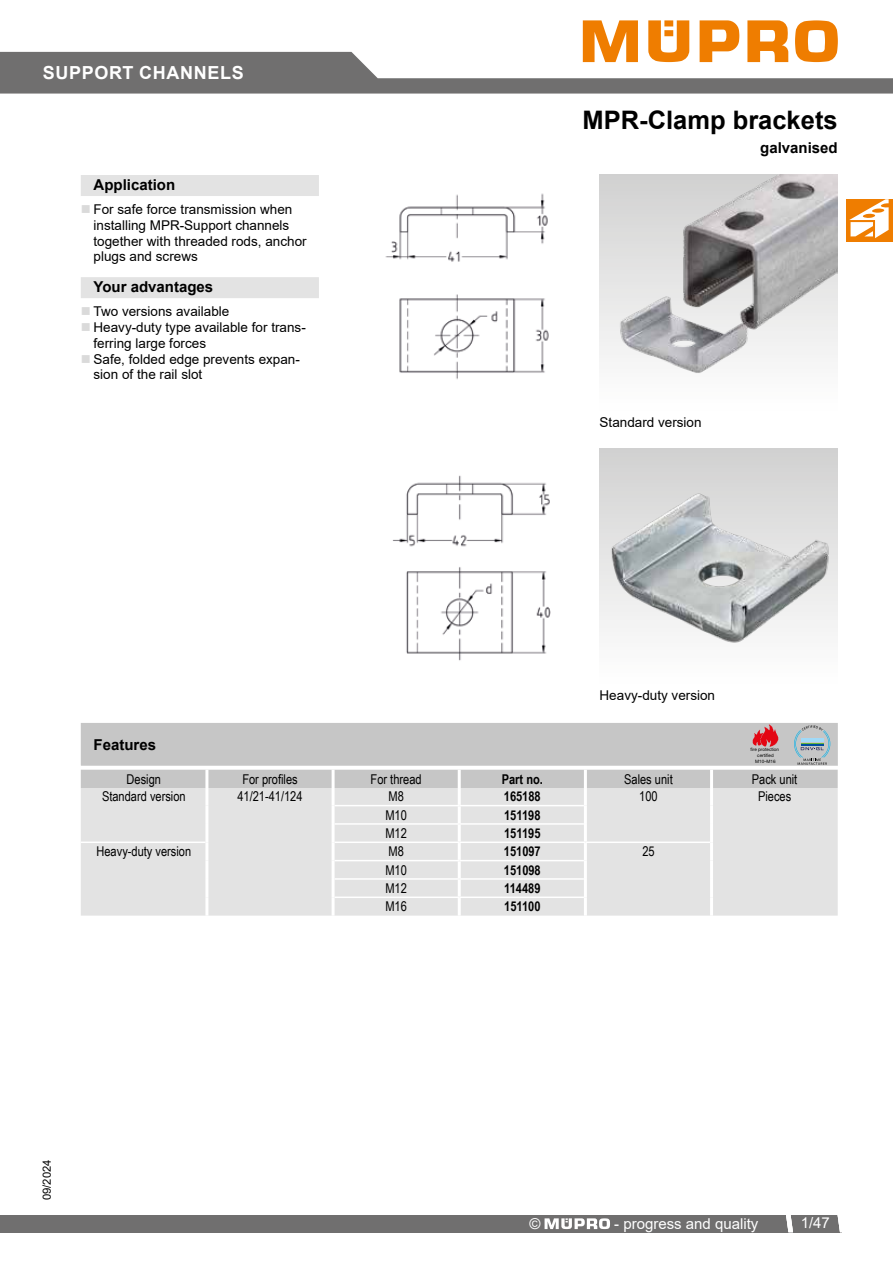
<style>
.page{position:relative;width:893px;height:1263px;background:#fff}
.page>*{position:absolute;margin:0;border:0;box-sizing:border-box;transform-origin:0 0}
.t1{font:700 25.5px "Arial";color:#000}
.t2{font:700 18px "Arial";letter-spacing:.035em;color:#fff}
.t3{font:700 15px "Arial";color:#000}
.t4{font:15px "Arial";color:#fff}
.t5{font:13.5px/15.8px "Arial";color:#000}
.t6{font:13.5px "Arial Narrow";color:#000}
.t7{font:700 13.5px "Arial Narrow";color:#000}
.t8{font:11.25px "Arial";color:#000}
.t9{font:4.65px/6.1px "Helvetica Neue";color:#000;text-align:center}
</style>
<div class="page">
<svg style="left:0;top:20px;width:893px;height:74px"></svg>
<div style="left:0;top:1215px;width:841px;height:17px;background:#706f6f"></div>
<svg style="left:838px;top:1215px;width:3px;height:17px"></svg>
<svg style="left:786px;top:1215px;width:7px;height:17px"></svg>
<svg style="left:545px;top:1218px;width:65px;height:11px"></svg>
<div style="left:81px;top:175px;width:238px;height:21px;background:#e3e3e3"></div>
<div style="left:81px;top:277px;width:238px;height:21px;background:#e3e3e3"></div>
<img style="left:600px;top:175px;width:238px;height:199px">
<img style="left:385px;top:193px;width:164px;height:187px">
<img style="left:600px;top:448px;width:238px;height:195px">
<img style="left:392px;top:475px;width:159px;height:186px">
<svg style="left:81px;top:723px;width:757px;height:65px;background:#c8c8c8"></svg>
<div style="left:81px;top:788px;width:757px;height:128px;background:#e3e3e3"></div>
<hr style="left:205px;top:770px;width:3px;height:18px;background:#fff">
<hr style="left:332px;top:770px;width:3px;height:18px;background:#fff">
<hr style="left:458px;top:770px;width:3px;height:18px;background:#fff">
<hr style="left:584px;top:770px;width:3px;height:18px;background:#fff">
<hr style="left:710px;top:770px;width:3px;height:18px;background:#fff">
<hr style="left:205px;top:788px;width:3px;height:18px;background:#fff">
<hr style="left:332px;top:788px;width:3px;height:18px;background:#fff">
<hr style="left:458px;top:788px;width:3px;height:17px;background:#fff">
<hr style="left:584px;top:788px;width:3px;height:18px;background:#fff">
<hr style="left:710px;top:788px;width:3px;height:18px;background:#fff">
<hr style="left:205px;top:806px;width:3px;height:18px;background:#fff">
<hr style="left:332px;top:806px;width:3px;height:18px;background:#fff">
<hr style="left:458px;top:806px;width:3px;height:17px;background:#fff">
<hr style="left:584px;top:806px;width:3px;height:18px;background:#fff">
<hr style="left:710px;top:806px;width:3px;height:18px;background:#fff">
<hr style="left:205px;top:824px;width:3px;height:18px;background:#fff">
<hr style="left:332px;top:824px;width:3px;height:18px;background:#fff">
<hr style="left:458px;top:825px;width:3px;height:16px;background:#fff">
<hr style="left:584px;top:824px;width:3px;height:17px;background:#fff">
<hr style="left:710px;top:824px;width:3px;height:18px;background:#fff">
<hr style="left:205px;top:842px;width:3px;height:19px;background:#fff">
<hr style="left:332px;top:842px;width:3px;height:19px;background:#fff">
<hr style="left:458px;top:843px;width:3px;height:17px;background:#fff">
<hr style="left:584px;top:843px;width:3px;height:18px;background:#fff">
<hr style="left:710px;top:842px;width:3px;height:19px;background:#fff">
<hr style="left:205px;top:861px;width:3px;height:18px;background:#fff">
<hr style="left:332px;top:861px;width:3px;height:18px;background:#fff">
<hr style="left:458px;top:861px;width:3px;height:17px;background:#fff">
<hr style="left:584px;top:861px;width:3px;height:18px;background:#fff">
<hr style="left:710px;top:861px;width:3px;height:18px;background:#fff">
<hr style="left:205px;top:879px;width:3px;height:18px;background:#fff">
<hr style="left:332px;top:879px;width:3px;height:18px;background:#fff">
<hr style="left:458px;top:880px;width:3px;height:16px;background:#fff">
<hr style="left:584px;top:879px;width:3px;height:18px;background:#fff">
<hr style="left:710px;top:879px;width:3px;height:18px;background:#fff">
<hr style="left:205px;top:897px;width:3px;height:19px;background:#fff">
<hr style="left:332px;top:897px;width:3px;height:19px;background:#fff">
<hr style="left:458px;top:898px;width:3px;height:18px;background:#fff">
<hr style="left:584px;top:897px;width:3px;height:19px;background:#fff">
<hr style="left:710px;top:897px;width:3px;height:19px;background:#fff">
<hr style="left:335px;top:805px;width:124px;height:1px;background:#fff">
<hr style="left:459px;top:805px;width:125px;height:1px;background:#fff">
<hr style="left:335px;top:823px;width:124px;height:2px;background:#fff">
<hr style="left:459px;top:823px;width:125px;height:2px;background:#fff">
<hr style="left:81px;top:841px;width:124px;height:2px;background:#fff">
<hr style="left:335px;top:841px;width:124px;height:2px;background:#fff">
<hr style="left:459px;top:841px;width:126px;height:2px;background:#fff">
<hr style="left:585px;top:841px;width:125px;height:2px;background:#fff">
<hr style="left:335px;top:860px;width:124px;height:1px;background:#fff">
<hr style="left:459px;top:860px;width:125px;height:1px;background:#fff">
<hr style="left:335px;top:878px;width:124px;height:2px;background:#fff">
<hr style="left:459px;top:878px;width:125px;height:2px;background:#fff">
<hr style="left:335px;top:896px;width:124px;height:2px;background:#fff">
<hr style="left:459px;top:896px;width:125px;height:2px;background:#fff">
<div style="left:846px;top:199px;width:47px;height:43px;background:#ef7d00"></div>
<svg style="left:849px;top:199px;width:40px;height:39px"></svg>
<h2 class="t2" style="left:43px;top:60px;width:202px">SUPPORT CHANNELS</h2>
<p class="t3" style="left:94px;top:174px;width:83px">Application</p>
<p class="t5" style="left:94px;top:201px;width:215px">For safe force transmission when installing MPR-Support channels together with threaded rods, anchor plugs and screws</p>
<p class="t3" style="left:94px;top:276px;width:121px">Your advantages</p>
<p class="t5" style="left:94px;top:304px;width:214px">Two versions available<br>Heavy-duty type available for trans&shy;ferring large forces<br>Safe, folded edge prevents expan&shy;sion of the rail slot</p>
<p class="t3" style="left:94px;top:734px;width:64px">Features</p>
<h1 class="t1" style="left:583px;top:102px;width:257px">MPR-Clamp brackets</h1>
<p class="t3" style="left:760px;top:138px;width:79px">galvanised</p>
<p class="t5" style="left:600px;top:414px;width:104px">Standard version</p>
<p class="t5" style="left:600px;top:688px;width:117px">Heavy-duty version</p>
<p class="t9" style="left:751px;top:746px;width:30px">fire protection certified<br>M10–M16</p>
<p class="t6" style="left:127px;top:769px;width:36px">Design</p>
<p class="t6" style="left:242px;top:769px;width:57px">For profiles</p>
<p class="t6" style="left:371px;top:769px;width:53px">For thread</p>
<p class="t7" style="left:502px;top:769px;width:43px">Part no.</p>
<p class="t6" style="left:624px;top:769px;width:50px">Sales unit</p>
<p class="t6" style="left:752px;top:769px;width:47px">Pack unit</p>
<p class="t6" style="left:102px;top:787px;width:85px">Standard version</p>
<p class="t6" style="left:237px;top:787px;width:67px">41/21-41/124</p>
<p class="t6" style="left:388px;top:787px;width:17px">M8</p>
<p class="t7" style="left:504px;top:786px;width:38px">165188</p>
<p class="t6" style="left:639px;top:787px;width:20px">100</p>
<p class="t6" style="left:758px;top:787px;width:35px">Pieces</p>
<p class="t6" style="left:385px;top:805px;width:23px">M10</p>
<p class="t7" style="left:504px;top:805px;width:38px">151198</p>
<p class="t6" style="left:385px;top:823px;width:23px">M12</p>
<p class="t7" style="left:504px;top:823px;width:38px">151195</p>
<p class="t6" style="left:96px;top:842px;width:96px">Heavy-duty version</p>
<p class="t6" style="left:388px;top:842px;width:17px">M8</p>
<p class="t7" style="left:504px;top:841px;width:38px">151097</p>
<p class="t6" style="left:642px;top:842px;width:14px">25</p>
<p class="t6" style="left:385px;top:860px;width:23px">M10</p>
<p class="t7" style="left:504px;top:860px;width:38px">151098</p>
<p class="t6" style="left:385px;top:878px;width:23px">M12</p>
<p class="t7" style="left:504px;top:878px;width:38px">114489</p>
<p class="t6" style="left:385px;top:897px;width:23px">M16</p>
<p class="t7" style="left:504px;top:896px;width:38px">151100</p>
<p class="t8" style="left:39px;top:1200px;width:42px;rotate:-90deg">09/2024</p>
<p class="t4" style="left:529px;top:1213px;width:13px">©</p>
<p class="t4" style="left:614px;top:1213px;width:146px">- progress and quality</p>
<p class="t4" style="left:801px;top:1213px;width:31px">1/47</p>
</div>
